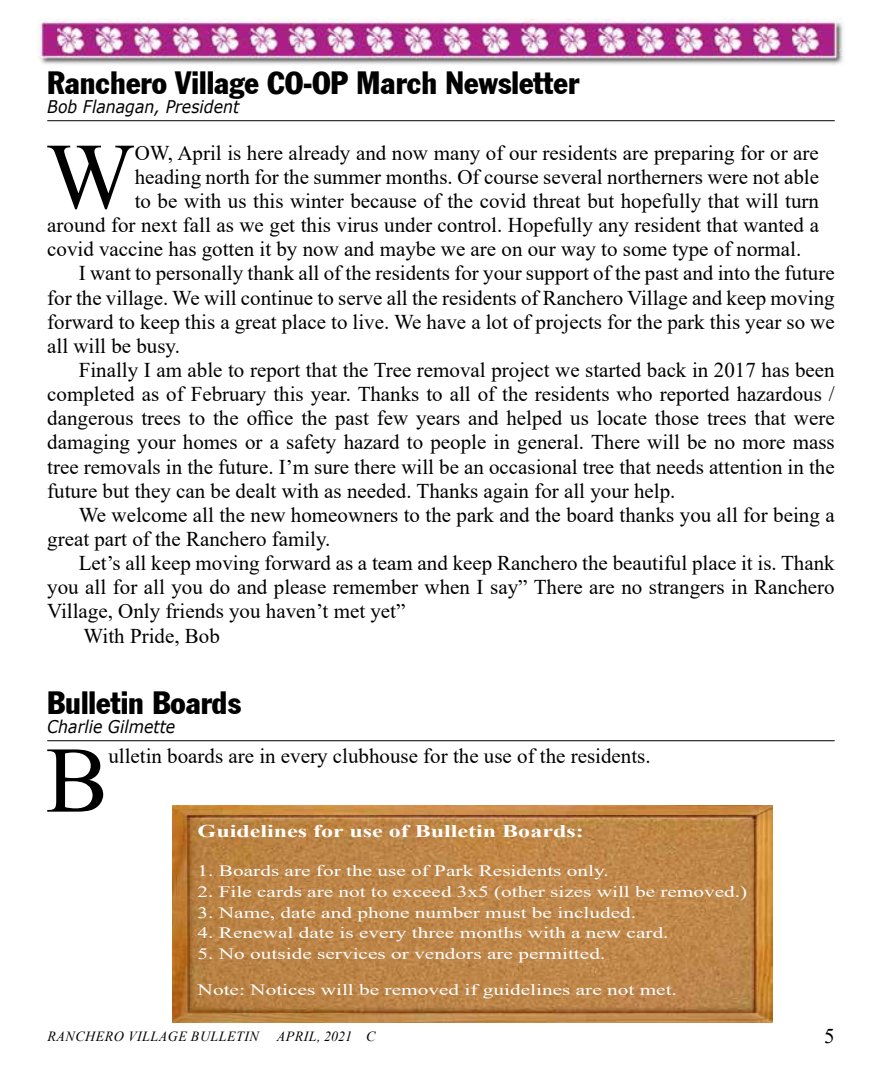
<style>
.page{position:relative;width:882px;height:1071px;background:#fff}
.page>*{position:absolute;margin:0;border:0;box-sizing:border-box;transform-origin:0 0}
.t1{font:93.98px "Times New Roman";color:#000}
.t2{font:31.5px "Franklin Gothic Condensed";color:#000}
.t3{font:21px "Times New Roman";color:#000}
.t4{font:700 17.85px "Times New Roman";color:#fff;scale:1.35 1}
.t5{font:italic 17.5px "Verdana";color:#000;scale:.9 1}
.t6{font:15.75px "Times New Roman";color:#fff;scale:1.35 1}
.t7{font:italic 14px "Times New Roman";letter-spacing:.035em;color:#000}
</style>
<div class="page">
<img style="left:37px;top:19px;width:806px;height:46px">
<hr style="left:47px;top:740px;width:788px;height:1px;background:#000">
<img style="left:173px;top:806px;width:599px;height:217px">
<hr style="left:47px;top:120px;width:788px;height:1px;background:#000">
<h2 class="t2" style="left:47px;top:64px;width:533px">Ranchero Village CO-OP March Newsletter</h2>
<p class="t5" style="left:47px;top:95px;width:215px">Bob Flanagan, President</p>
<h1 class="t1" style="left:46px;top:110px;width:90px">W</h1>
<p class="t3" style="left:135px;top:138px;width:686px">OW, April is here already and now many of our residents are preparing for or are</p>
<p class="t3" style="left:135px;top:162px;width:686px">heading north for the summer months. Of course several northerners were not able</p>
<p class="t3" style="left:135px;top:186px;width:686px">to be with us this winter because of the covid threat but hopefully that will turn</p>
<p class="t3" style="left:47px;top:210px;width:773px">around for next fall as we get this virus under control. Hopefully any resident that wanted a</p>
<p class="t3" style="left:47px;top:234px;width:756px">covid vaccine has gotten it by now and maybe we are on our way to some type of normal.</p>
<p class="t3" style="left:79px;top:259px;width:758px">I want to personally thank all of the residents for your support of the past and into the future</p>
<p class="t3" style="left:47px;top:283px;width:789px">for the village. We will continue to serve all the residents of Ranchero Village and keep moving</p>
<p class="t3" style="left:47px;top:307px;width:789px">forward to keep this a great place to live. We have a lot of projects for the park this year so we</p>
<p class="t3" style="left:47px;top:331px;width:134px">all will be busy.</p>
<p class="t3" style="left:79px;top:355px;width:757px">Finally I am able to report that the Tree removal project we started back in 2017 has been</p>
<p class="t3" style="left:47px;top:379px;width:789px">completed as of February this year. Thanks to all of the residents who reported hazardous /</p>
<p class="t3" style="left:47px;top:403px;width:789px">dangerous trees to the office the past few years and helped us locate those trees that were</p>
<p class="t3" style="left:47px;top:428px;width:789px">damaging your homes or a safety hazard to people in general. There will be no more mass</p>
<p class="t3" style="left:47px;top:452px;width:789px">tree removals in the future. I’m sure there will be an occasional tree that needs attention in the</p>
<p class="t3" style="left:47px;top:476px;width:630px">future but they can be dealt with as needed. Thanks again for all your help.</p>
<p class="t3" style="left:79px;top:500px;width:757px">We welcome all the new homeowners to the park and the board thanks you all for being a</p>
<p class="t3" style="left:47px;top:524px;width:285px">great part of the Ranchero family.</p>
<p class="t3" style="left:79px;top:548px;width:758px">Let’s all keep moving forward as a team and keep Ranchero the beautiful place it is. Thank</p>
<p class="t3" style="left:47px;top:572px;width:789px">you all for all you do and please remember when I say” There are no strangers in Ranchero</p>
<p class="t3" style="left:47px;top:597px;width:360px">Village, Only friends you haven’t met yet”</p>
<p class="t3" style="left:84px;top:621px;width:138px">With Pride, Bob</p>
<h2 class="t2" style="left:47px;top:684px;width:195px">Bulletin Boards</h2>
<p class="t5" style="left:47px;top:715px;width:144px">Charlie Gilmette</p>
<h1 class="t1" style="left:46px;top:714px;width:64px">B</h1>
<p class="t3" style="left:108px;top:742px;width:544px">ulletin boards are in every clubhouse for the use of the residents.</p>
<p class="t4" style="left:198px;top:818px;width:288px">Guidelines for use of Bulletin Boards:</p>
<p class="t6" style="left:198px;top:859px;width:306px">1. Boards are for the use of Park Residents only.</p>
<p class="t6" style="left:198px;top:880px;width:409px">2. File cards are not to exceed 3x5 (other sizes will be removed.)</p>
<p class="t6" style="left:198px;top:901px;width:326px">3. Name, date and phone number must be included.</p>
<p class="t6" style="left:198px;top:922px;width:350px">4. Renewal date is every three months with a new card.</p>
<p class="t6" style="left:198px;top:943px;width:304px">5. No outside services or vendors are permitted.</p>
<p class="t6" style="left:198px;top:978px;width:357px">Note: Notices will be removed if guidelines are not met.</p>
<p class="t7" style="left:47px;top:1027px;width:213px">RANCHERO VILLAGE BULLETIN</p>
<p class="t7" style="left:277px;top:1027px;width:100px">APRIL, 2021 C</p>
<p class="t3" style="left:824px;top:1021px;width:12px">5</p>
</div>
